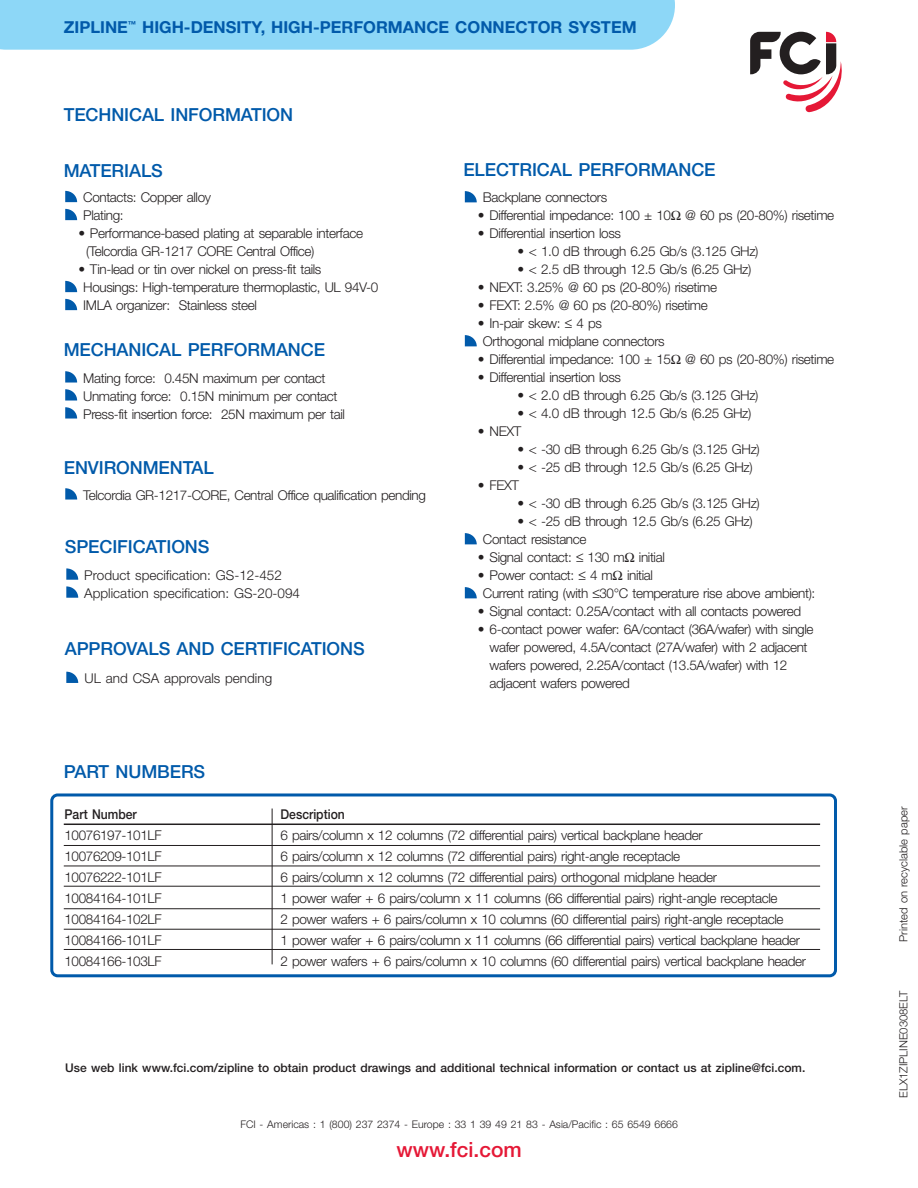
<style>
.page{position:relative;width:918px;height:1188px;background:#fff}
.page>*{position:absolute;margin:0;border:0;box-sizing:border-box;transform-origin:0 0}
.t1{font:500 21px "Helvetica Neue";color:#e51836}
.t2{font:500 18px "Helvetica Neue";letter-spacing:-.005em;color:#015aaa}
.t3{font:700 16.5px "Helvetica Neue";color:#015aaa}
.t4{font:300 13.5px/18px "Helvetica Neue";letter-spacing:-.03em;color:#231f20}
.t5{font:300 13.5px/18px "Helvetica Neue";color:#231f20}
.t6{font:500 13.5px "Helvetica Neue";color:#231f20;scale:.9 1}
.t7{font:500 12px "Helvetica Neue";color:#231f20}
.t8{font:300 11.25px "Helvetica Neue";color:#231f20}
.t9{font:300 10.5px "Helvetica Neue";color:#231f20}
</style>
<div class="page">
<div style="left:0;top:0;width:675px;height:50px;background:#8dd7f7"></div>
<svg style="left:65px;top:488px;width:12px;height:12px"></svg>
<svg style="left:66px;top:586px;width:12px;height:12px"></svg>
<svg style="left:66px;top:568px;width:12px;height:12px"></svg>
<svg style="left:66px;top:672px;width:12px;height:11px"></svg>
<svg style="left:465px;top:587px;width:12px;height:11px"></svg>
<svg style="left:465px;top:533px;width:12px;height:11px"></svg>
<svg style="left:465px;top:335px;width:12px;height:11px"></svg>
<svg style="left:465px;top:191px;width:12px;height:11px"></svg>
<svg style="left:65px;top:407px;width:12px;height:12px"></svg>
<svg style="left:65px;top:389px;width:12px;height:12px"></svg>
<svg style="left:65px;top:371px;width:12px;height:12px"></svg>
<svg style="left:750px;top:32px;width:92px;height:80px"></svg>
<svg style="left:65px;top:299px;width:12px;height:11px"></svg>
<svg style="left:65px;top:281px;width:12px;height:11px"></svg>
<svg style="left:65px;top:209px;width:12px;height:11px"></svg>
<svg style="left:65px;top:191px;width:12px;height:11px"></svg>
<svg style="left:50px;top:793px;width:787px;height:184px"></svg>
<hr style="left:64px;top:845px;width:756px;height:1px;background:#231f20">
<hr style="left:64px;top:824px;width:756px;height:1px;background:#231f20">
<hr style="left:272px;top:809px;width:1px;height:155px;background:#231f20">
<hr style="left:64px;top:866px;width:756px;height:1px;background:#231f20">
<hr style="left:64px;top:886px;width:756px;height:1px;background:#231f20">
<hr style="left:64px;top:908px;width:756px;height:1px;background:#231f20">
<hr style="left:64px;top:929px;width:756px;height:1px;background:#231f20">
<hr style="left:64px;top:949px;width:756px;height:1px;background:#231f20">
<p class="t3" style="left:64px;top:21px;width:574px">ZIPLINE<sup>™</sup> HIGH-DENSITY, HIGH-PERFORMANCE CONNECTOR SYSTEM</p>
<h2 class="t2" style="left:64px;top:108px;width:231px">TECHNICAL INFORMATION</h2>
<h2 class="t2" style="left:64px;top:164px;width:101px">MATERIALS</h2>
<p class="t4" style="left:83px;top:190px;width:129px">Contacts: Copper alloy<br>Plating:</p>
<p class="t4" style="left:86px;top:226px;width:278px;text-indent:-8px">• Performance-based plating at separable interface (Telcordia GR-1217 CORE Central Office)</p>
<p class="t4" style="left:83px;top:262px;width:297px;text-indent:-5px">• Tin-lead or tin over nickel on press-fit tails<br>Housings: High-temperature thermoplastic, UL 94V-0<br>IMLA organizer: Stainless steel</p>
<h2 class="t2" style="left:64px;top:343px;width:263px">MECHANICAL PERFORMANCE</h2>
<p class="t4" style="left:83px;top:370px;width:263px">Mating force: 0.45N maximum per contact<br>Unmating force: 0.15N minimum per contact<br>Press-fit insertion force: 25N maximum per tail</p>
<h2 class="t2" style="left:64px;top:461px;width:152px">ENVIRONMENTAL</h2>
<p class="t4" style="left:83px;top:487px;width:344px">Telcordia GR-1217-CORE, Central Office qualification pending</p>
<h2 class="t2" style="left:65px;top:540px;width:146px">SPECIFICATIONS</h2>
<p class="t5" style="left:84px;top:567px;width:217px">Product specification: GS-12-452<br>Application specification: GS-20-094</p>
<h2 class="t2" style="left:65px;top:643px;width:301px">APPROVALS AND CERTIFICATIONS</h2>
<p class="t5" style="left:84px;top:670px;width:189px">UL and CSA approvals pending</p>
<h2 class="t2" style="left:64px;top:766px;width:143px">PART NUMBERS</h2>
<h2 class="t2" style="left:463px;top:163px;width:254px">ELECTRICAL PERFORMANCE</h2>
<p class="t4" style="left:483px;top:190px;width:126px">Backplane connectors</p>
<p class="t4" style="left:478px;top:208px;width:358px">• Differential impedance: 100 ± 10 @ 60 ps (20-80%) risetime</p>
<p class="t4" style="left:478px;top:226px;width:145px">• Differential insertion loss</p>
<p class="t4" style="left:517px;top:244px;width:243px">• &lt; 1.0 dB through 6.25 Gb/s (3.125 GHz)</p>
<p class="t4" style="left:517px;top:262px;width:236px">• &lt; 2.5 dB through 12.5 Gb/s (6.25 GHz)</p>
<p class="t4" style="left:478px;top:280px;width:241px">• NEXT: 3.25% @ 60 ps (20-80%) risetime</p>
<p class="t4" style="left:478px;top:298px;width:231px">• FEXT: 2.5% @ 60 ps (20-80%) risetime</p>
<p class="t4" style="left:483px;top:316px;width:183px;text-indent:-5px">• In-pair skew: ≤ 4 ps<br>Orthogonal midplane connectors</p>
<p class="t4" style="left:478px;top:352px;width:358px">• Differential impedance: 100 ± 15 @ 60 ps (20-80%) risetime</p>
<p class="t4" style="left:478px;top:370px;width:145px">• Differential insertion loss</p>
<p class="t4" style="left:517px;top:388px;width:243px">• &lt; 2.0 dB through 6.25 Gb/s (3.125 GHz)</p>
<p class="t4" style="left:517px;top:406px;width:236px">• &lt; 4.0 dB through 12.5 Gb/s (6.25 GHz)</p>
<p class="t4" style="left:478px;top:424px;width:45px">• NEXT</p>
<p class="t4" style="left:517px;top:442px;width:244px">• &lt; -30 dB through 6.25 Gb/s (3.125 GHz)</p>
<p class="t4" style="left:517px;top:460px;width:237px">• &lt; -25 dB through 12.5 Gb/s (6.25 GHz)</p>
<p class="t4" style="left:478px;top:478px;width:43px">• FEXT</p>
<p class="t4" style="left:517px;top:496px;width:244px">• &lt; -30 dB through 6.25 Gb/s (3.125 GHz)</p>
<p class="t4" style="left:483px;top:514px;width:271px;text-indent:34px">• &lt; -25 dB through 12.5 Gb/s (6.25 GHz)<br>Contact resistance</p>
<p class="t4" style="left:478px;top:550px;width:188px">• Signal contact: ≤ 130 m initial</p>
<p class="t4" style="left:483px;top:568px;width:334px;text-indent:-5px">• Power contact: ≤ 4 m initial<br>Current rating (with ≤30°C temperature rise above ambient):</p>
<p class="t4" style="left:478px;top:604px;width:325px">• Signal contact: 0.25A/contact with all contacts powered</p>
<p class="t4" style="left:490px;top:622px;width:325px;text-indent:-12px">• 6-contact power wafer: 6A/contact (36A/wafer) with single wafer powered, 4.5A/contact (27A/wafer) with 2 adjacent wafers powered, 2.25A/contact (13.5A/wafer) with 12 adjacent wafers powered</p>
<p class="t6" style="left:65px;top:809px;width:82px">Part Number</p>
<p class="t6" style="left:281px;top:809px;width:73px">Description</p>
<p class="t4" style="left:65px;top:827px;width:99px">10076197-101LF</p>
<p class="t4" style="left:281px;top:827px;width:424px">6 pairs/column x 12 columns (72 differential pairs) vertical backplane header</p>
<p class="t4" style="left:65px;top:848px;width:99px">10076209-101LF</p>
<p class="t4" style="left:281px;top:848px;width:401px">6 pairs/column x 12 columns (72 differential pairs) right-angle receptacle</p>
<p class="t4" style="left:65px;top:869px;width:99px">10076222-101LF</p>
<p class="t4" style="left:281px;top:869px;width:438px">6 pairs/column x 12 columns (72 differential pairs) orthogonal midplane header</p>
<p class="t4" style="left:65px;top:890px;width:99px">10084164-101LF</p>
<p class="t4" style="left:281px;top:890px;width:498px">1 power wafer + 6 pairs/column x 11 columns (66 differential pairs) right-angle receptacle</p>
<p class="t4" style="left:65px;top:911px;width:99px">10084164-102LF</p>
<p class="t4" style="left:281px;top:911px;width:505px">2 power wafers + 6 pairs/column x 10 columns (60 differential pairs) right-angle receptacle</p>
<p class="t4" style="left:65px;top:932px;width:99px">10084166-101LF</p>
<p class="t4" style="left:281px;top:932px;width:521px">1 power wafer + 6 pairs/column x 11 columns (66 differential pairs) vertical backplane header</p>
<p class="t4" style="left:65px;top:953px;width:99px">10084166-103LF</p>
<p class="t4" style="left:281px;top:953px;width:527px">2 power wafers + 6 pairs/column x 10 columns (60 differential pairs) vertical backplane header</p>
<p class="t7" style="left:65px;top:1064px;width:742px">Use web link www.fci.com/zipline to obtain product drawings and additional technical information or contact us at zipline@fci.com.</p>
<p class="t9" style="left:240px;top:1121px;width:439px">FCI - Americas : 1 (800) 237 2374 - Europe : 33 1 39 49 21 83 - Asia/Pacific : 65 6549 6666</p>
<h1 class="t1" style="left:397px;top:1142px;width:127px">www.fci.com</h1>
<p class="t8" style="left:899px;top:942px;width:137px;rotate:-90deg">Printed on recyclable paper</p>
<p class="t8" style="left:899px;top:1098px;width:109px;rotate:-90deg">ELX1ZIPLINE0308ELT</p>
</div>
